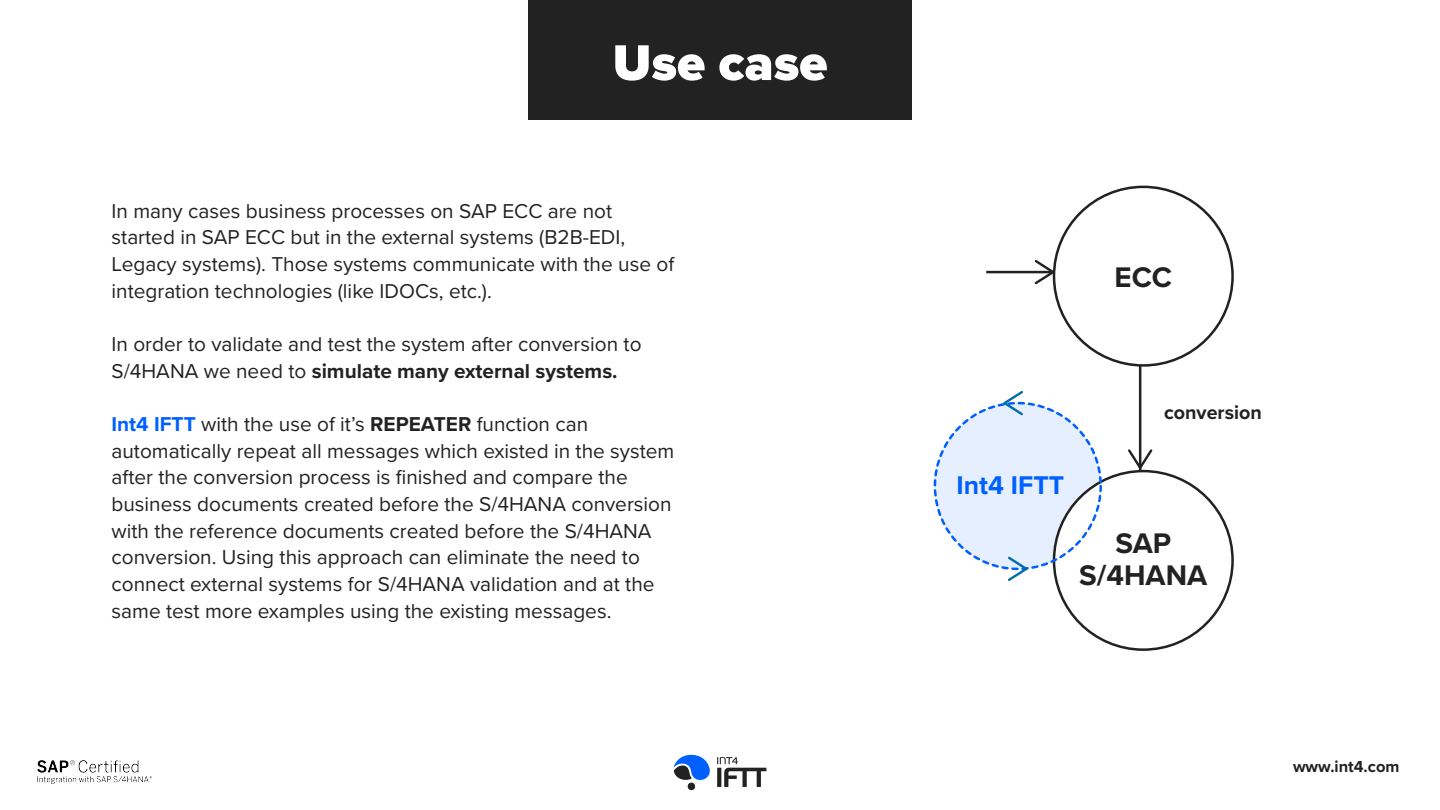
<style>
.page{position:relative;width:1440px;height:810px;background:#fff}
.page>*{position:absolute;margin:0;border:0;box-sizing:border-box;transform-origin:0 0}
.t1{font:900 52.05px "Proxima Nova";color:#fff}
.t2{font:700 29.4px/32.1px "Proxima Nova";color:#222;text-align:center}
.t3{font:700 26.55px "Proxima Nova";color:#0060ff}
.t4{font:20.77px/26.7px "Proxima Nova";color:#222}
.t5{font:700 19.73px "Proxima Nova";color:#222}
.t6{font:700 16.42px "Proxima Nova";color:#222}
.s1{font-weight:700}
.s2{font-weight:700;color:#0060ff}
</style>
<div class="page">
<div style="left:528px;top:0;width:384px;height:119px;background:#222"></div>
<svg style="left:674px;top:755px;width:92px;height:35px"></svg>
<img style="left:38px;top:761px;width:113px;height:22px">
<div style="left:935px;top:403px;width:166px;height:166px;background:#e6efff;border-radius:50%"></div>
<hr style="left:1139px;top:365px;width:2px;height:133px;background:#222">
<div style="left:1054px;top:471px;width:179px;height:179px;background:#fff;border-radius:50%"></div>
<svg style="left:1008px;top:557px;width:20px;height:24px"></svg>
<svg style="left:1003px;top:391px;width:20px;height:24px"></svg>
<svg style="left:1128px;top:449px;width:25px;height:20px"></svg>
<svg style="left:1035px;top:260px;width:19px;height:24px"></svg>
<hr style="left:986px;top:271px;width:65px;height:2px;background:#222">
<h1 class="t1" style="left:613px;top:24px;width:216px">Use case</h1>
<p class="t4" style="left:112px;top:196px;width:564px">In many cases business processes on SAP ECC are not started in SAP ECC but in the external systems (B2B-EDI, Legacy systems). Those systems communicate with the use of integration technologies (like IDOCs, etc.).</p>
<p class="t4" style="left:112px;top:330px;width:532px">In order to validate and test the system after conversion to<br>S/4HANA we need to <span class="s1">simulate many external systems.</span></p>
<p class="t4" style="left:112px;top:410px;width:564px"><span class="s2">Int4 IFTT</span> with the use of it’s <span class="s1">REPEATER</span> function can automatically repeat all messages which existed in the system after the conversion process is finished and compare the business documents created before the S/4HANA conversion with the reference documents created before the S/4HANA conversion. Using this approach can eliminate the need to connect external systems for S/4HANA validation and at the same test more examples using the existing messages.</p>
<h2 class="t2" style="left:1115px;top:261px;width:59px">ECC</h2>
<p class="t5" style="left:1164px;top:398px;width:99px">conversion</p>
<p class="t3" style="left:957px;top:466px;width:109px">Int4 IFTT</p>
<h2 class="t2" style="left:1079px;top:526px;width:130px">SAP<br>S/4HANA</h2>
<p class="t6" style="left:1293px;top:755px;width:108px">www.int4.com</p>
</div>
